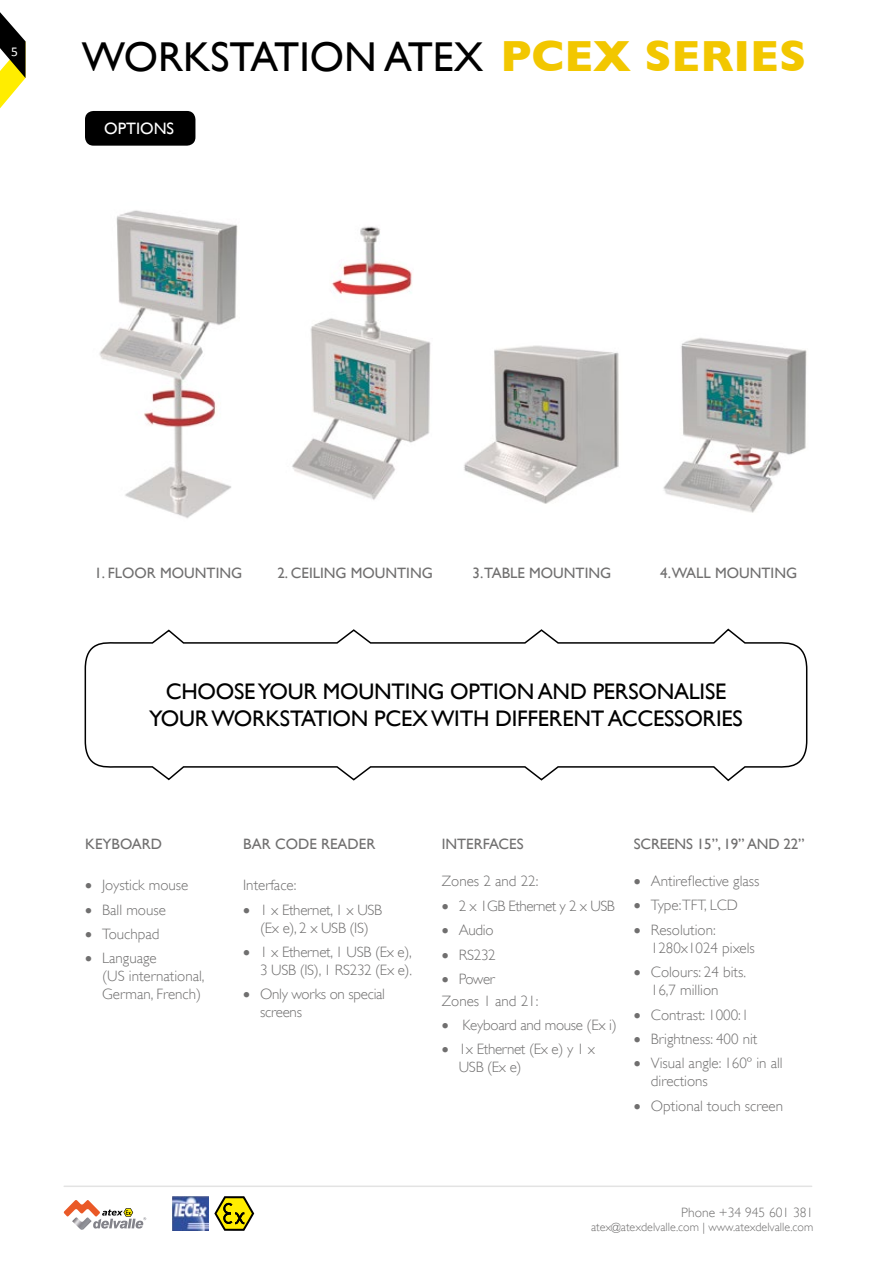
<style>
.page{position:relative;width:893px;height:1263px;background:#fff}
.page>*{position:absolute;margin:0;border:0;box-sizing:border-box;transform-origin:0 0}
.t1{font:41.7px "Gill Sans";color:#000}
.t2{font:22.5px/27px "Gill Sans";letter-spacing:-.01em;color:#000;text-align:center}
.t3{font:16.5px "Gill Sans";color:#fff}
.t4{font:300 15px/18px "Gill Sans";color:#706f6f}
.t5{font:300 15px/18px "Gill Sans";letter-spacing:-.02em;color:#706f6f}
.t6{font:15px "Gill Sans";color:#706f6f}
.t7{font:300 15px "Gill Sans";letter-spacing:-.03em;color:#706f6f}
.t8{font:300 13.5px "Gill Sans";color:#706f6f}
.t9{font:13.5px "Calibri";color:#fff}
.t10{font:300 12px "Gill Sans";color:#706f6f}
.s1{font-weight:700;font-size:44.4px;color:#f2c700}
</style>
<div class="page">
<svg style="left:0;top:12px;width:26px;height:97px"></svg>
<svg style="left:63px;top:1200px;width:83px;height:28px"></svg>
<svg style="left:214px;top:1196px;width:40px;height:35px"></svg>
<img style="left:173px;top:1197px;width:35px;height:34px">
<hr style="left:64px;top:1185px;width:748px;height:2px;background:#e3e3e3">
<img style="left:464px;top:345px;width:155px;height:159px">
<img style="left:99px;top:210px;width:139px;height:309px">
<img style="left:663px;top:338px;width:144px;height:175px">
<svg style="left:84px;top:628px;width:724px;height:154px"></svg>
<img style="left:292px;top:226px;width:139px;height:274px">
<div style="left:85px;top:111px;width:110px;height:35px;background:#000;border-radius:9px"></div>
<p class="t9" style="left:11px;top:43px;width:8px">5</p>
<h1 class="t1" style="left:82px;top:32px;width:726px">WORKSTATION ATEX <span class="s1">PCEX SERIES</span></h1>
<p class="t3" style="left:104px;top:119px;width:72px">OPTIONS</p>
<p class="t6" style="left:94px;top:564px;width:149px">1. FLOOR MOUNTING</p>
<p class="t6" style="left:277px;top:564px;width:157px">2. CEILING MOUNTING</p>
<p class="t6" style="left:473px;top:564px;width:140px">3.TABLE MOUNTING</p>
<p class="t6" style="left:660px;top:564px;width:138px">4.WALL MOUNTING</p>
<h2 class="t2" style="left:149px;top:678px;width:595px">CHOOSE YOUR MOUNTING OPTION AND PERSONALISE<br>YOUR WORKSTATION PCEX WITH DIFFERENT ACCESSORIES</h2>
<p class="t6" style="left:85px;top:835px;width:78px">KEYBOARD</p>
<p class="t4" style="left:85px;top:876px;width:105px">• Joystick mouse</p>
<p class="t4" style="left:85px;top:900px;width:82px">• Ball mouse</p>
<p class="t4" style="left:85px;top:925px;width:76px">• Touchpad</p>
<p class="t4" style="left:102px;top:949px;width:104px;text-indent:-17px">• Language<br>(US international,<br>German, French)</p>
<p class="t6" style="left:243px;top:835px;width:134px">BAR CODE READER</p>
<p class="t4" style="left:243px;top:876px;width:55px">Interface:</p>
<p class="t5" style="left:243px;top:900px;width:141px;text-align:center">• 1 x Ethernet, 1 x USB (Ex e), 2 x USB (IS)</p>
<p class="t5" style="left:243px;top:943px;width:170px;text-align:right">• 1 x Ethernet, 1 USB (Ex e),<br>3 USB (IS), 1 RS232 (Ex e).</p>
<p class="t5" style="left:260px;top:985px;width:126px;text-indent:-17px">• Only works on special screens</p>
<p class="t6" style="left:442px;top:835px;width:83px">INTERFACES</p>
<p class="t4" style="left:442px;top:872px;width:98px">Zones 2 and 22:</p>
<p class="t7" style="left:442px;top:897px;width:175px">• 2 x 1GB Ethernet y 2 x USB</p>
<p class="t4" style="left:442px;top:921px;width:53px">• Audio</p>
<p class="t4" style="left:442px;top:945px;width:55px">• RS232</p>
<p class="t4" style="left:442px;top:968px;width:98px;line-height:21.6px">• Power<br>Zones 1 and 21:</p>
<p class="t5" style="left:442px;top:1016px;width:176px">• Keyboard and mouse (Ex i)</p>
<p class="t5" style="left:459px;top:1040px;width:138px;text-indent:-17px">• 1x Ethernet (Ex e) y 1 x<br>USB (Ex e)</p>
<p class="t6" style="left:634px;top:835px;width:172px">SCREENS 15”, 19” AND 22”</p>
<p class="t4" style="left:634px;top:872px;width:127px">• Antireflective glass</p>
<p class="t4" style="left:634px;top:896px;width:106px">• Type:TFT, LCD</p>
<p class="t4" style="left:651px;top:921px;width:106px;text-indent:-17px">• Resolution:<br>1280x1024 pixels</p>
<p class="t4" style="left:651px;top:963px;width:97px;text-indent:-17px">• Colours: 24 bits.<br>16,7 million</p>
<p class="t4" style="left:634px;top:1005px;width:114px">• Contrast: 1000: l</p>
<p class="t4" style="left:634px;top:1030px;width:125px">• Brightness: 400 nit</p>
<p class="t4" style="left:651px;top:1054px;width:133px;text-indent:-17px">• Visual angle: 160º in all directions</p>
<p class="t4" style="left:634px;top:1097px;width:151px">• Optional touch screen</p>
<p class="t8" style="left:681px;top:1205px;width:134px">Phone +34 945 601 381</p>
<p class="t10" style="left:591px;top:1220px;width:224px">atex@atexdelvalle.com | www.atexdelvalle.com</p>
</div>
